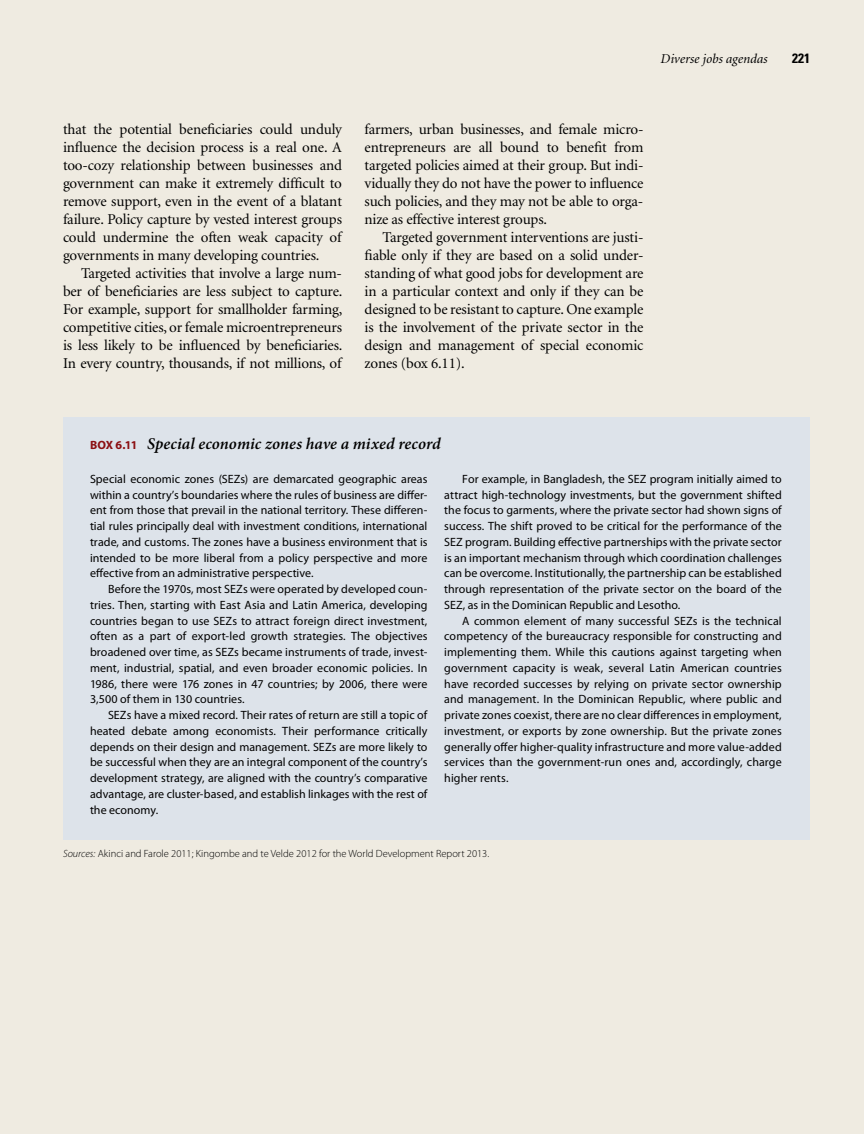
<style>
.page{position:relative;width:864px;height:1134px;background:#efebe1}
.page>*{position:absolute;margin:0;border:0;box-sizing:border-box;transform-origin:0 0}
.t1{font:italic 600 16.5px "Minion Pro";letter-spacing:.005em;color:#000}
.t2{font:15px/18px "Minion";letter-spacing:-.015em;color:#000;text-align:justify}
.t3{font:italic 13.5px "Minion";color:#000}
.t4{font:700 condensed 13.5px "Univers";color:#000}
.t5{font:12px/15.8px "Myriad Pro";letter-spacing:.005em;color:#000;text-align:justify}
.t6{font:300 10.5px "Myriad Pro";color:#000}
.s1{font-family:"Myriad Pro";font-weight:700;font-style:normal;font-size:12px;color:#8b0f12}
.s2{font-style:italic}
</style>
<div class="page">
<div style="left:63px;top:417px;width:747px;height:423px;background:#dde3ea"></div>
<p class="t3" style="left:660px;top:52px;width:108px">Diverse jobs agendas</p>
<p class="t4" style="left:792px;top:50px;width:19px">221</p>
<p class="t2" style="left:63px;top:120px;width:281px">that the potential beneficiaries could unduly influence the decision process is a real one. A too-cozy relationship between businesses and government can make it extremely difficult to remove support, even in the event of a blatant failure. Policy capture by vested interest groups could undermine the often weak capacity of governments in many developing countries.</p>
<p class="t2" style="left:63px;top:264px;width:281px;text-indent:18px">Targeted activities that involve a large num&shy;ber of beneficiaries are less subject to capture.<br>For example, support for smallholder farming, competitive cities, or female microentrepreneurs is less likely to be influenced by beneficiaries.<br>In every country, thousands, if not millions, of</p>
<p class="t2" style="left:365px;top:120px;width:280px">farmers, urban businesses, and female micro&shy;entrepreneurs are all bound to benefit from targeted policies aimed at their group. But indi&shy;vidually they do not have the power to influence such policies, and they may not be able to orga&shy;nize as effective interest groups.</p>
<p class="t2" style="left:365px;top:228px;width:280px;text-indent:18px">Targeted government interventions are justi&shy;fiable only if they are based on a solid under&shy;standing of what good jobs for development are in a particular context and only if they can be designed to be resistant to capture. One example is the involvement of the private sector in the design and management of special economic zones (box 6.11).</p>
<h1 class="t1" style="left:90px;top:433px;width:352px"><span class="s1">BOX 6.11</span> Special economic zones have a mixed record</h1>
<p class="t5" style="left:90px;top:471px;width:339px">Special economic zones (SEZs) are demarcated geographic areas within a country’s boundaries where the rules of business are differ&shy;ent from those that prevail in the national territory. These differen&shy;tial rules principally deal with investment conditions, international trade, and customs. The zones have a business environment that is intended to be more liberal from a policy perspective and more effective from an administrative perspective.</p>
<p class="t5" style="left:90px;top:581px;width:339px;text-indent:18px">Before the 1970s, most SEZs were operated by developed coun&shy;tries. Then, starting with East Asia and Latin America, developing countries began to use SEZs to attract foreign direct investment, often as a part of export-led growth strategies. The objectives broadened over time, as SEZs became instruments of trade, invest&shy;ment, industrial, spatial, and even broader economic policies. In 1986, there were 176 zones in 47 countries; by 2006, there were 3,500 of them in 130 countries.</p>
<p class="t5" style="left:90px;top:707px;width:339px;text-indent:18px">SEZs have a mixed record. Their rates of return are still a topic of heated debate among economists. Their performance critically depends on their design and management. SEZs are more likely to be successful when they are an integral component of the country’s development strategy, are aligned with the country’s comparative advantage, are cluster-based, and establish linkages with the rest of the economy.</p>
<p class="t5" style="left:444px;top:471px;width:339px;text-indent:18px">For example, in Bangladesh, the SEZ program initially aimed to attract high-technology investments, but the government shifted the focus to garments, where the private sector had shown signs of success. The shift proved to be critical for the performance of the SEZ program. Building effective partnerships with the private sector is an important mechanism through which coordination challenges can be overcome. Institutionally, the partnership can be established through representation of the private sector on the board of the SEZ, as in the Dominican Republic and Lesotho.</p>
<p class="t5" style="left:444px;top:613px;width:339px;text-indent:18px">A common element of many successful SEZs is the technical competency of the bureaucracy responsible for constructing and implementing them. While this cautions against targeting when government capacity is weak, several Latin American countries have recorded successes by relying on private sector ownership and management. In the Dominican Republic, where public and private zones coexist, there are no clear differences in employment, investment, or exports by zone ownership. But the private zones generally offer higher-quality infrastructure and more value-added services than the government-run ones and, accordingly, charge higher rents.</p>
<p class="t6" style="left:63px;top:848px;width:428px"><span class="s2">Sources:</span> Akinci and Farole 2011; Kingombe and te Velde 2012 for the World Development Report 2013.</p>
</div>
